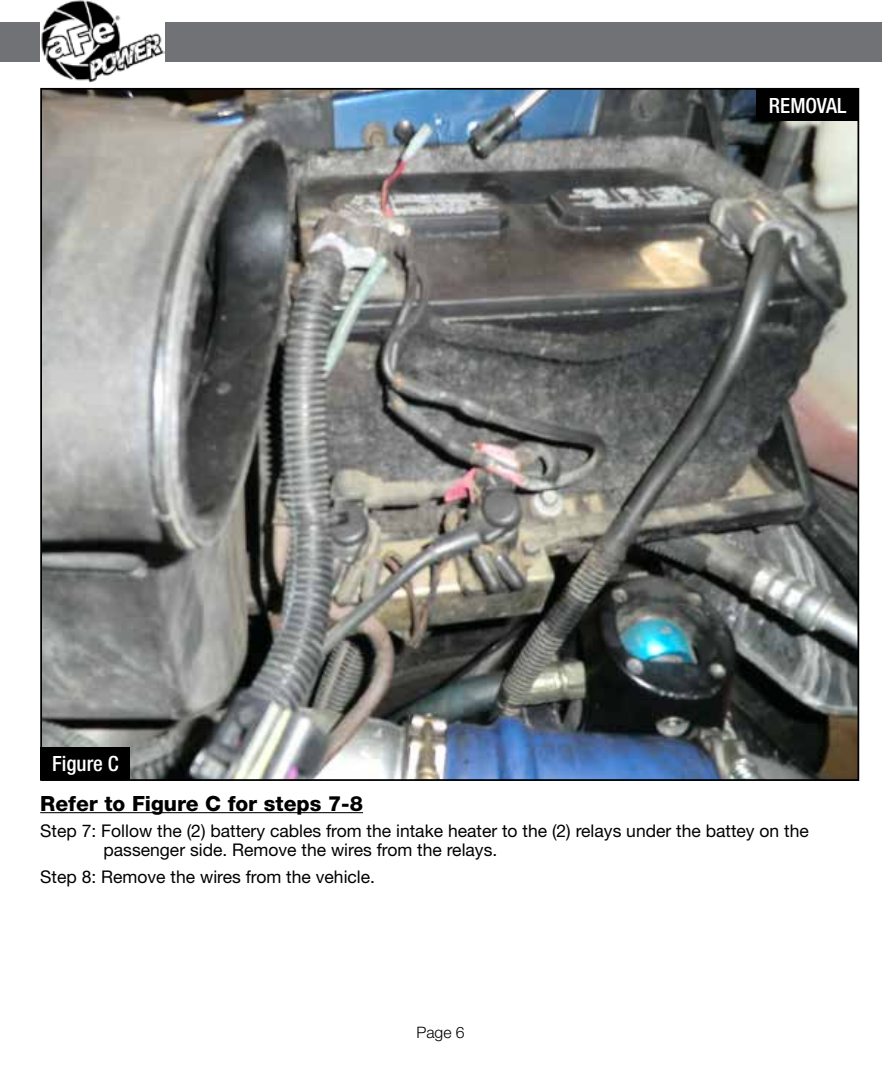
<style>
.page{position:relative;width:882px;height:1071px;background:#fff}
.page>*{position:absolute;margin:0;border:0;box-sizing:border-box;transform-origin:0 0}
.t1{font:800 21px "Helvetica Neue";color:#000}
.t2{font:500 condensed 21px "Helvetica Neue";color:#fff}
.t3{font:17.5px/19.2px "Helvetica Neue";color:#000}
.t4{font:300 15.75px "Helvetica Neue";color:#000}
</style>
<div class="page">
<div style="left:0;top:23px;width:882px;height:39px;background:#717275"></div>
<img style="left:40px;top:0;width:125px;height:82px">
<img style="left:43px;top:91px;width:813px;height:687px">
<hr style="left:40px;top:812px;width:323px;height:1px;background:#000">
<div style="left:40px;top:747px;width:90px;height:33px;background:#000"></div>
<div style="left:756px;top:88px;width:103px;height:33px;background:#000"></div>
<p class="t2" style="left:52px;top:751px;width:68px">Figure C</p>
<p class="t2" style="left:769px;top:93px;width:79px">REMOVAL</p>
<p class="t1" style="left:40px;top:791px;width:324px">Refer to Figure C for steps 7-8</p>
<p class="t3" style="left:103px;top:821px;width:707px;text-indent:-63px">Step 7: Follow the (2) battery cables from the intake heater to the (2) relays under the battey on the passenger side. Remove the wires from the relays.</p>
<p class="t3" style="left:40px;top:867px;width:336px">Step 8: Remove the wires from the vehicle.</p>
<p class="t4" style="left:416px;top:1023px;width:50px">Page 6</p>
</div>
